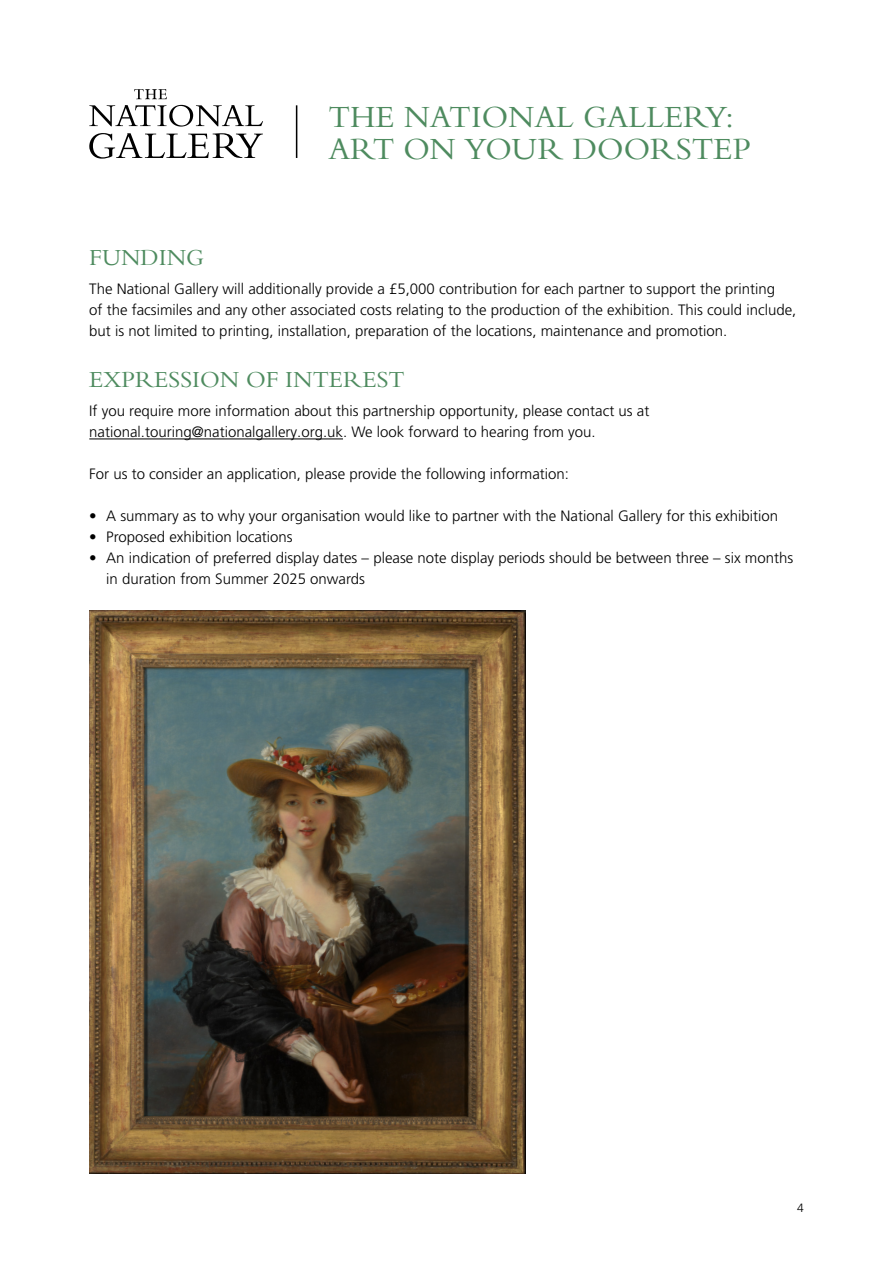
<style>
.page{position:relative;width:893px;height:1263px;background:#fff}
.page>*{position:absolute;margin:0;border:0;box-sizing:border-box;transform-origin:0 0}
.t1{font:32.25px/32.2px "Bembo Std";color:#4e8b5f}
.t2{font:24px "Bembo Std";color:#4e8b5f}
.t3{font:300 15px/21px "Frutiger LT Pro";color:#000}
.t4{font:300 12px "Frutiger LT Pro";color:#000}
</style>
<div class="page">
<hr style="left:296px;top:105px;width:1px;height:53px;background:#000">
<svg style="left:134px;top:89px;width:33px;height:10px"></svg>
<svg style="left:89px;top:105px;width:174px;height:22px"></svg>
<svg style="left:89px;top:133px;width:174px;height:26px"></svg>
<img style="left:89px;top:610px;width:436px;height:564px">
<hr style="left:89px;top:439px;width:254px;height:1px;background:#000">
<h1 class="t1" style="left:328px;top:100px;width:424px">THE NATIONAL GALLERY:<br>ART ON YOUR DOORSTEP</h1>
<h2 class="t2" style="left:89px;top:243px;width:116px">FUNDING</h2>
<p class="t3" style="left:89px;top:279px;width:709px">The National Gallery will additionally provide a £5,000 contribution for each partner to support the printing<br>of the facsimiles and any other associated costs relating to the production of the exhibition. This could include, but is not limited to printing, installation, preparation of the locations, maintenance and promotion.</p>
<h2 class="t2" style="left:89px;top:365px;width:317px">EXPRESSION OF INTEREST</h2>
<p class="t3" style="left:89px;top:401px;width:562px">If you require more information about this partnership opportunity, please contact us at national.touring@nationalgallery.org.uk. We look forward to hearing from you.</p>
<p class="t3" style="left:89px;top:464px;width:481px">For us to consider an application, please provide the following information:</p>
<p class="t3" style="left:89px;top:506px;width:690px">• A summary as to why your organisation would like to partner with the National Gallery for this exhibition</p>
<p class="t3" style="left:89px;top:527px;width:205px">• Proposed exhibition locations</p>
<p class="t3" style="left:106px;top:548px;width:688px;text-indent:-17px">• An indication of preferred display dates – please note display periods should be between three – six months in duration from Summer 2025 onwards</p>
<p class="t4" style="left:797px;top:1201px;width:8px">4</p>
</div>
